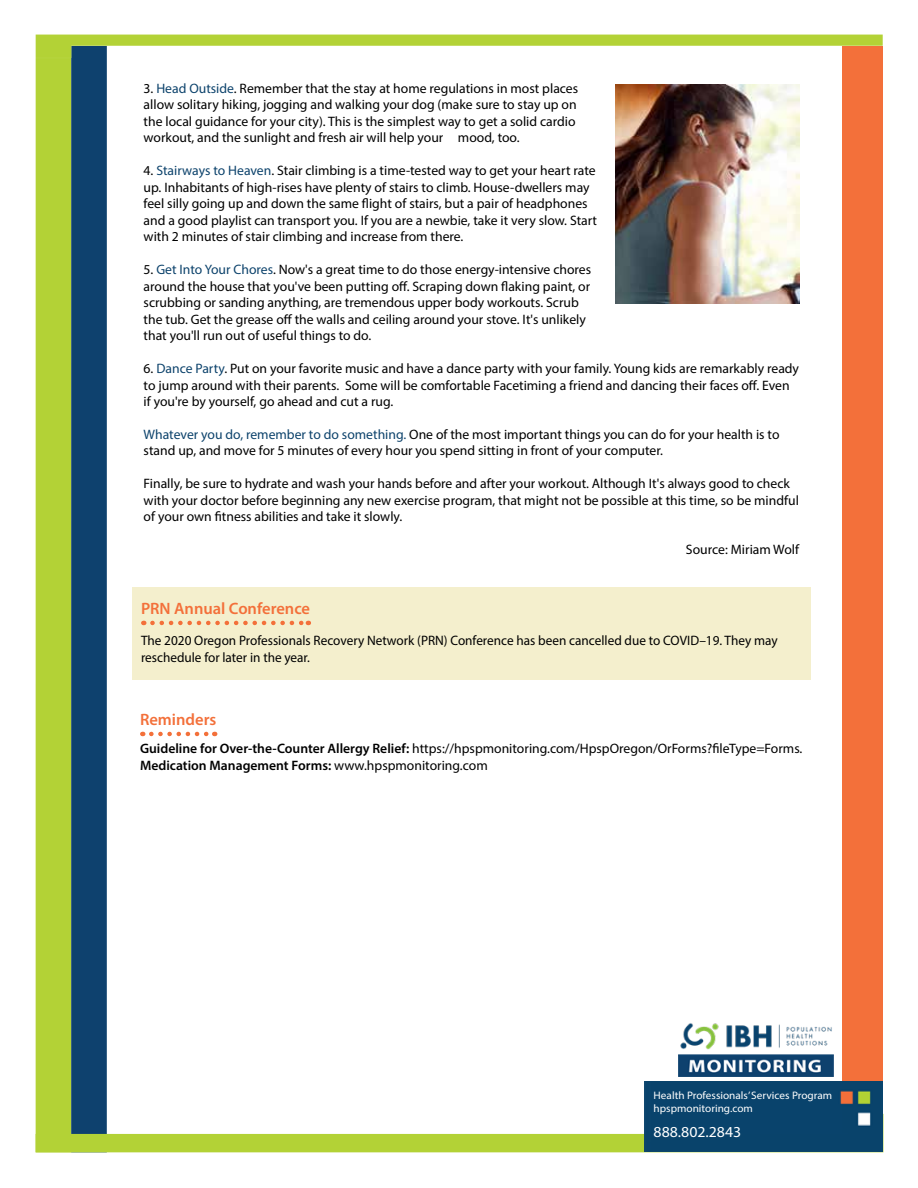
<style>
.page{position:relative;width:918px;height:1188px;background:#fff}
.page>*{position:absolute;margin:0;border:0;box-sizing:border-box;transform-origin:0 0}
.t1{font:600 16.5px "Myriad Pro";color:#f3703a}
.t2{font:15.3px "Myriad Pro";color:#fff;scale:1.04 1}
.t3{font:13.65px/16.5px "Myriad Pro";color:#000}
.t4{font:10.8px/13px "Myriad Pro";color:#fff;scale:1.04 1}
.s1{color:#0d436c}
.s2{font-weight:600}
</style>
<div class="page">
<div style="left:36px;top:58px;width:35px;height:1094px;background:#b3d236"></div>
<div style="left:71px;top:46px;width:36px;height:1106px;background:#0e416e"></div>
<svg style="left:36px;top:35px;width:847px;height:23px"></svg>
<svg style="left:71px;top:1114px;width:574px;height:38px"></svg>
<div style="left:842px;top:47px;width:41px;height:1086px;background:#f3703a"></div>
<div style="left:645px;top:1082px;width:238px;height:70px;background:#09436c"></div>
<img style="left:679px;top:1023px;width:155px;height:53px">
<div style="left:133px;top:587px;width:678px;height:93px;background:#f4efcd"></div>
<svg style="left:152px;top:621px;width:157px;height:4px"></svg>
<svg style="left:151px;top:732px;width:64px;height:4px"></svg>
<img style="left:616px;top:85px;width:184px;height:219px">
<p class="t3" style="left:144px;top:79px;width:436px">3. <span class="s1">Head Outside</span>. Remember that the stay at home regulations in most places allow solitary hiking, jogging and walking your dog (make sure to stay up on the local guidance for your city). This is the simplest way to get a solid cardio workout, and the sunlight and fresh air will help your mood, too.</p>
<p class="t3" style="left:144px;top:162px;width:455px">4. <span class="s1">Stairways to Heaven</span>. Stair climbing is a time-tested way to get your heart rate up. Inhabitants of high-rises have plenty of stairs to climb. House-dwellers may feel silly going up and down the same flight of stairs, but a pair of headphones and a good playlist can transport you. If you are a newbie, take it very slow. Start with 2 minutes of stair climbing and increase from there.</p>
<p class="t3" style="left:144px;top:261px;width:449px">5. <span class="s1">Get Into Your Chores</span>. Now's a great time to do those energy-intensive chores around the house that you've been putting off. Scraping down flaking paint, or scrubbing or sanding anything, are tremendous upper body workouts. Scrub the tub. Get the grease off the walls and ceiling around your stove. It's unlikely that you'll run out of useful things to do.</p>
<p class="t3" style="left:144px;top:360px;width:657px">6. <span class="s1">Dance Party</span>. Put on your favorite music and have a dance party with your family. Young kids are remarkably ready to jump around with their parents. Some will be comfortable Facetiming a friend and dancing their faces off. Even if you're by yourself, go ahead and cut a rug.</p>
<p class="t3" style="left:144px;top:426px;width:637px"><span class="s1">Whatever you do, remember to do something.</span> One of the most important things you can do for your health is to stand up, and move for 5 minutes of every hour you spend sitting in front of your computer.</p>
<p class="t3" style="left:144px;top:475px;width:657px">Finally, be sure to hydrate and wash your hands before and after your workout. Although It's always good to check with your doctor before beginning any new exercise program, that might not be possible at this time, so be mindful of your own fitness abilities and take it slowly.</p>
<p class="t3" style="left:686px;top:541px;width:115px">Source: Miriam Wolf</p>
<p class="t1" style="left:141px;top:598px;width:171px">PRN Annual Conference</p>
<p class="t3" style="left:141px;top:632px;width:638px">The 2020 Oregon Professionals Recovery Network (PRN) Conference has been cancelled due to COVID–19. They may reschedule for later in the year.</p>
<p class="t1" style="left:140px;top:709px;width:78px">Reminders</p>
<p class="t3" style="left:140px;top:740px;width:664px"><span class="s2">Guideline for Over-the-Counter Allergy Relief:</span> https://hpspmonitoring.com/HpspOregon/OrForms?fileType=Forms.<br><span class="s2">Medication Management Forms:</span> www.hpspmonitoring.com</p>
<p class="t4" style="left:654px;top:1089px;width:173px">Health Professionals’ Services Program hpspmonitoring.com</p>
<p class="t2" style="left:654px;top:1122px;width:86px">888.802.2843</p>
</div>
